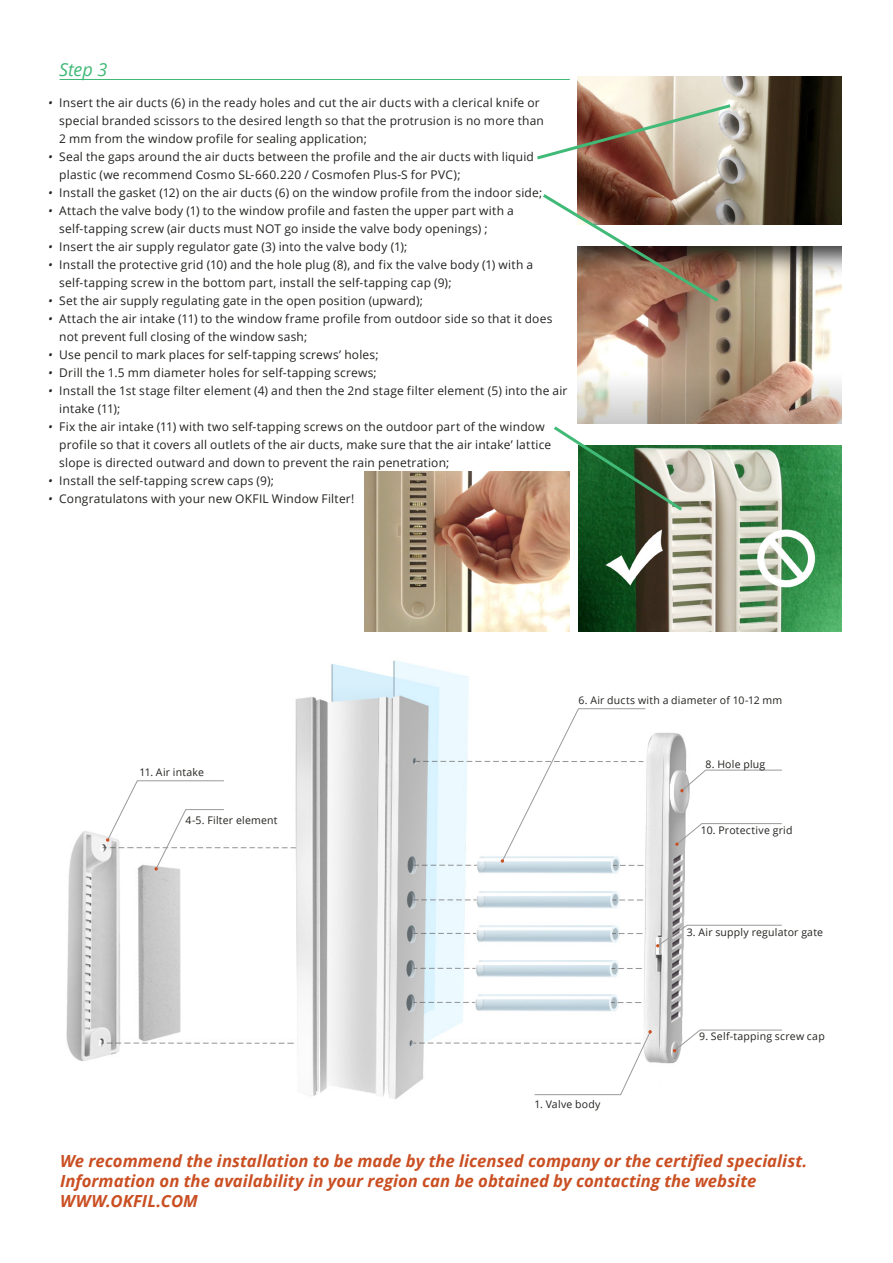
<style>
.page{position:relative;width:893px;height:1263px;background:#fff}
.page>*{position:absolute;margin:0;border:0;box-sizing:border-box;transform-origin:0 0}
.t1{font:italic 18px "Open Sans";color:#41b977}
.t2{font:italic 700 16.65px/20px "Open Sans";color:#ca4f23}
.t3{font:12px/18px "Open Sans";letter-spacing:.015em;color:#222220}
.t4{font:italic 12px/18px "Open Sans";color:#222220}
.t5{font:10.5px "Open Sans";letter-spacing:.02em;color:#222220}
</style>
<div class="page">
<img style="left:66px;top:660px;width:624px;height:439px">
<hr style="left:60px;top:79px;width:510px;height:1px;background:#41b977">
<svg style="left:106px;top:780px;width:119px;height:90px"></svg>
<svg style="left:501px;top:708px;width:145px;height:155px"></svg>
<svg style="left:680px;top:769px;width:102px;height:23px"></svg>
<svg style="left:675px;top:823px;width:107px;height:23px"></svg>
<svg style="left:656px;top:924px;width:126px;height:23px"></svg>
<svg style="left:673px;top:1029px;width:109px;height:23px"></svg>
<svg style="left:534px;top:1030px;width:118px;height:65px"></svg>
<img style="left:577px;top:76px;width:264px;height:148px">
<img style="left:578px;top:445px;width:263px;height:186px">
<img style="left:365px;top:472px;width:205px;height:159px">
<img style="left:577px;top:246px;width:264px;height:177px">
<svg style="left:537px;top:102px;width:197px;height:60px"></svg>
<svg style="left:543px;top:191px;width:178px;height:113px"></svg>
<svg style="left:550px;top:423px;width:135px;height:90px"></svg>
<h1 class="t1" style="left:59px;top:57px;width:50px">Step 3</h1>
<p class="t3" style="left:59px;top:93px;width:509px">Insert the air ducts (6) in the ready holes and cut the air ducts with a clerical knife or special branded scissors to the desired length so that the protrusion is no more than<br>2 mm from the window profile for sealing application;<br>Seal the gaps around the air ducts between the profile and the air ducts with liquid plastic (we recommend Cosmo SL-660.220 / Cosmofen Plus-S for PVC);<br>Install the gasket (12) on the air ducts (6) on the window profile from the indoor side; Attach the valve body (1) to the window profile and fasten the upper part with a self-tapping screw (air ducts must NOT go inside the valve body openings) ;<br>Insert the air supply regulator gate (3) into the valve body (1);<br>Install the protective grid (10) and the hole plug (8), and fix the valve body (1) with a self-tapping screw in the bottom part, install the self-tapping cap (9);<br>Set the air supply regulating gate in the open position (upward);<br>Attach the air intake (11) to the window frame profile from outdoor side so that it does not prevent full closing of the window sash;<br>Use pencil to mark places for self-tapping screws’ holes;<br>Drill the 1.5 mm diameter holes for self-tapping screws;<br>Install the 1st stage filter element (4) and then the 2nd stage filter element (5) into the air intake (11);<br>Fix the air intake (11) with two self-tapping screws on the outdoor part of the window profile so that it covers all outlets of the air ducts, make sure that the air intake’ lattice slope is directed outward and down to prevent the rain penetration;<br>Install the self-tapping screw caps (9);<br>Congratulatons with your new OKFIL Window Filter!</p>
<p class="t4" style="left:48px;top:93px;width:6px">•</p>
<p class="t4" style="left:48px;top:147px;width:6px">•</p>
<p class="t4" style="left:48px;top:183px;width:6px">• •</p>
<p class="t4" style="left:48px;top:237px;width:6px">• •</p>
<p class="t4" style="left:48px;top:291px;width:6px">• •</p>
<p class="t4" style="left:48px;top:345px;width:6px;text-align:justify">• • •</p>
<p class="t4" style="left:48px;top:417px;width:6px">•</p>
<p class="t4" style="left:48px;top:471px;width:6px">• •</p>
<p class="t5" style="left:139px;top:765px;width:66px">11. Air intake</p>
<p class="t5" style="left:185px;top:813px;width:94px">4-5. Filter element</p>
<p class="t5" style="left:578px;top:693px;width:205px">6. Air ducts with a diameter of 10-12 mm</p>
<p class="t5" style="left:705px;top:757px;width:61px">8. Hole plug</p>
<p class="t5" style="left:701px;top:823px;width:93px">10. Protective grid</p>
<p class="t5" style="left:686px;top:924px;width:138px">3. Air supply regulator gate</p>
<p class="t5" style="left:699px;top:1029px;width:127px">9. Self-tapping screw cap</p>
<p class="t5" style="left:534px;top:1097px;width:68px">1. Valve body</p>
<h2 class="t2" style="left:60px;top:1151px;width:749px">We recommend the installation to be made by the licensed company or the certified specialist.<br>Information on the availability in your region can be obtained by contacting the website<br>WWW.OKFIL.COM</h2>
</div>
